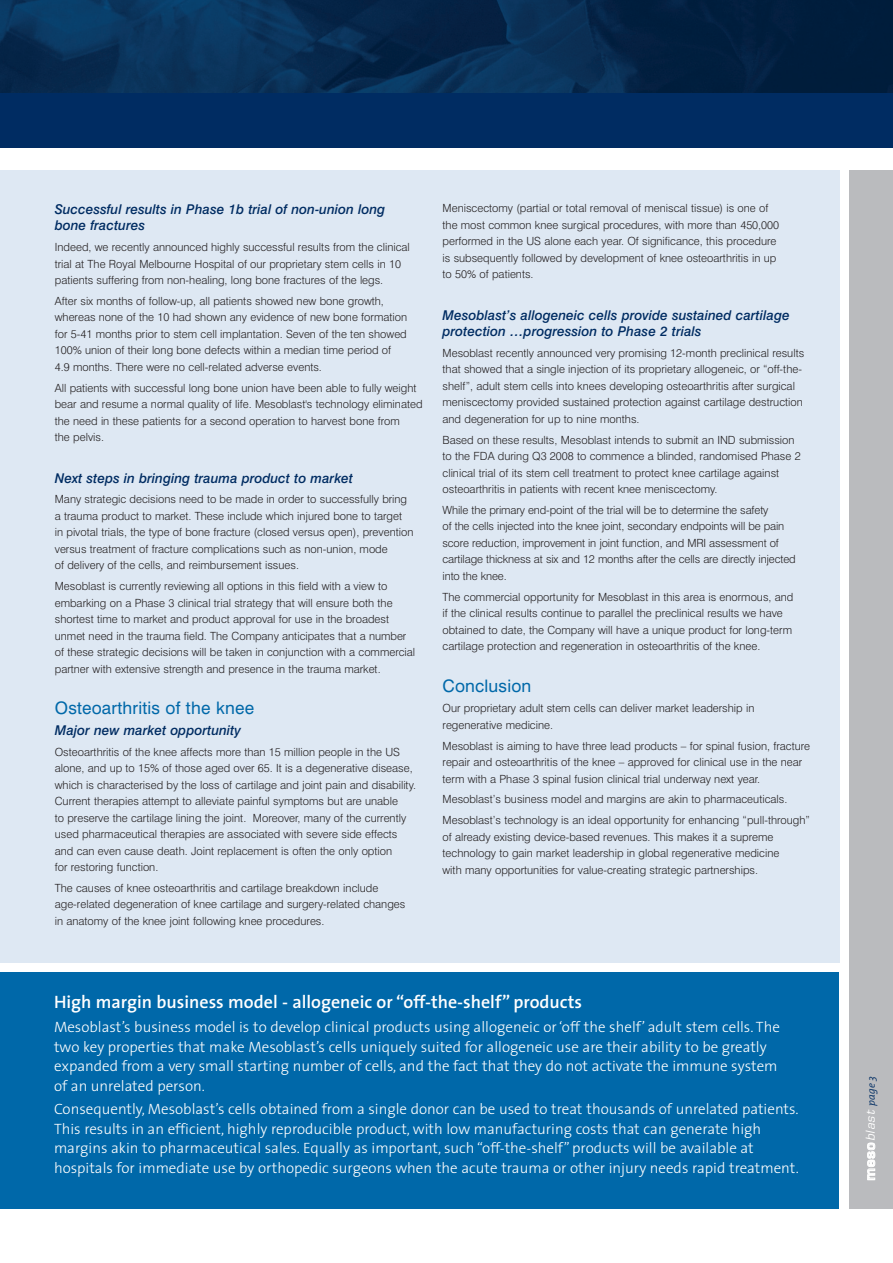
<style>
.page{position:relative;width:893px;height:1263px;background:#fff}
.page>*{position:absolute;margin:0;border:0;box-sizing:border-box;transform-origin:0 0}
.t1{font:600 18px "The Sans";color:#fff}
.t2{font:17.25px "Swiss 721 BT";letter-spacing:.01em;color:#0068a9}
.t3{font:300 15px/19.5px "The Sans";color:#fff}
.t4{font:italic 500 13.5px/16.5px "Swiss 721 BT";color:#002c62}
.t5{font:italic 13.5px "Eurostile";color:#fff}
.t6{font:300 11.25px/16.5px "Swiss 721 BT";color:#231f20}
.s1{font-weight:600;font-style:normal}
.s2{font-family:"The Mix";font-weight:300;font-size:10.5px;color:#002c62}
</style>
<div class="page">
<div style="left:0;top:170px;width:839px;height:792px;background:#dee8f3"></div>
<div style="left:0;top:90px;width:893px;height:57px;background:#002c62"></div>
<img style="left:0;top:0;width:893px;height:93px">
<div style="left:849px;top:170px;width:44px;height:1039px;background:#babbbe"></div>
<div style="left:0;top:972px;width:839px;height:237px;background:#0068a9"></div>
<p class="t4" style="left:55px;top:202px;width:332px">Successful results in Phase 1b trial of non-union long bone fractures</p>
<p class="t6" style="left:55px;top:239px;width:357px">Indeed, we recently announced highly successful results from the clinical trial at The Royal Melbourne Hospital of our proprietary stem cells in 10 patients suffering from non-healing, long bone fractures of the legs.</p>
<p class="t6" style="left:55px;top:293px;width:354px">After six months of follow-up, all patients showed new bone growth, whereas none of the 10 had shown any evidence of new bone formation for 5-41 months prior to stem cell implantation. Seven of the ten showed 100% union of their long bone defects within a median time period of 4.9 months. There were no cell-related adverse events.</p>
<p class="t6" style="left:55px;top:380px;width:369px">All patients with successful long bone union have been able to fully weight bear and resume a normal quality of life. Mesoblast's technology eliminated the need in these patients for a second operation to harvest bone from<br>the pelvis.</p>
<p class="t4" style="left:55px;top:470px;width:300px">Next steps in bringing trauma product to market</p>
<p class="t6" style="left:55px;top:492px;width:360px">Many strategic decisions need to be made in order to successfully bring a trauma product to market. These include which injured bone to target<br>in pivotal trials, the type of bone fracture (closed versus open), prevention versus treatment of fracture complications such as non-union, mode<br>of delivery of the cells, and reimbursement issues.</p>
<p class="t6" style="left:55px;top:578px;width:362px">Mesoblast is currently reviewing all options in this field with a view to embarking on a Phase 3 clinical trial strategy that will ensure both the shortest time to market and product approval for use in the broadest unmet need in the trauma field. The Company anticipates that a number of these strategic decisions will be taken in conjunction with a commercial partner with extensive strength and presence in the trauma market.</p>
<h2 class="t2" style="left:55px;top:701px;width:201px">Osteoarthritis of the knee</h2>
<p class="t4" style="left:55px;top:723px;width:188px">Major new market opportunity</p>
<p class="t6" style="left:55px;top:744px;width:363px">Osteoarthritis of the knee affects more than 15 million people in the US alone, and up to 15% of those aged over 65. It is a degenerative disease, which is characterised by the loss of cartilage and joint pain and disability.<br>Current therapies attempt to alleviate painful symptoms but are unable<br>to preserve the cartilage lining the joint. Moreover, many of the currently used pharmaceutical therapies are associated with severe side effects and can even cause death. Joint replacement is often the only option<br>for restoring function.</p>
<p class="t6" style="left:55px;top:880px;width:352px">The causes of knee osteoarthritis and cartilage breakdown include age-related degeneration of knee cartilage and surgery-related changes in anatomy of the knee joint following knee procedures.</p>
<p class="t6" style="left:442px;top:201px;width:338px">Meniscectomy (partial or total removal of meniscal tissue) is one of the most common knee surgical procedures, with more than 450,000 performed in the US alone each year. Of significance, this procedure is subsequently followed by development of knee osteoarthritis in up to 50% of patients.</p>
<p class="t4" style="left:442px;top:307px;width:349px">Mesoblast’s allogeneic cells provide sustained cartilage protection …progression to Phase 2 trials</p>
<p class="t6" style="left:442px;top:345px;width:363px">Mesoblast recently announced very promising 12-month preclinical results that showed that a single injection of its proprietary allogeneic, or “off-the&shy;shelf”, adult stem cells into knees developing osteoarthritis after surgical meniscectomy provided sustained protection against cartilage destruction and degeneration for up to nine months.</p>
<p class="t6" style="left:442px;top:432px;width:360px">Based on these results, Mesoblast intends to submit an IND submission to the FDA during Q3 2008 to commence a blinded, randomised Phase 2 clinical trial of its stem cell treatment to protect knee cartilage against osteoarthritis in patients with recent knee meniscectomy.</p>
<p class="t6" style="left:442px;top:502px;width:355px">While the primary end-point of the trial will be to determine the safety<br>of the cells injected into the knee joint, secondary endpoints will be pain score reduction, improvement in joint function, and MRI assessment of cartilage thickness at six and 12 months after the cells are directly injected into the knee.</p>
<p class="t6" style="left:442px;top:589px;width:352px">The commercial opportunity for Mesoblast in this area is enormous, and if the clinical results continue to parallel the preclinical results we have obtained to date, the Company will have a unique product for long-term cartilage protection and regeneration in osteoarthritis of the knee.</p>
<h2 class="t2" style="left:442px;top:678px;width:90px">Conclusion</h2>
<p class="t6" style="left:442px;top:701px;width:313px">Our proprietary adult stem cells can deliver market leadership in regenerative medicine.</p>
<p class="t6" style="left:442px;top:738px;width:369px">Mesoblast is aiming to have three lead products – for spinal fusion, fracture repair and osteoarthritis of the knee – approved for clinical use in the near term with a Phase 3 spinal fusion clinical trial underway next year.</p>
<p class="t6" style="left:442px;top:790px;width:369px;line-height:20.7px">Mesoblast’s business model and margins are akin to pharmaceuticals.<br>Mesoblast’s technology is an ideal opportunity for enhancing “pull-through”</p>
<p class="t6" style="left:442px;top:829px;width:338px">of already existing device-based revenues. This makes it a supreme technology to gain market leadership in global regenerative medicine with many opportunities for value-creating strategic partnerships.</p>
<h1 class="t1" style="left:54px;top:995px;width:530px">High margin business model - allogeneic or “off-the-shelf” products</h1>
<p class="t3" style="left:54px;top:1019px;width:727px">Mesoblast’s business model is to develop clinical products using allogeneic or ‘off the shelf’ adult stem cells. The two key properties that make Mesoblast’s cells uniquely suited for allogeneic use are their ability to be greatly expanded from a very small starting number of cells, and the fact that they do not activate the immune system of an unrelated person.</p>
<p class="t3" style="left:54px;top:1101px;width:746px">Consequently, Mesoblast’s cells obtained from a single donor can be used to treat thousands of unrelated patients.<br>This results in an efficient, highly reproducible product, with low manufacturing costs that can generate high margins akin to pharmaceutical sales. Equally as important, such “off-the-shelf” products will be available at hospitals for immediate use by orthopedic surgeons when the acute trauma or other injury needs rapid treatment.</p>
<p class="t5" style="left:865px;top:1181px;width:106px;rotate:-90deg"><span class="s1">meso</span>blast <span class="s2">page 3</span></p>
</div>
